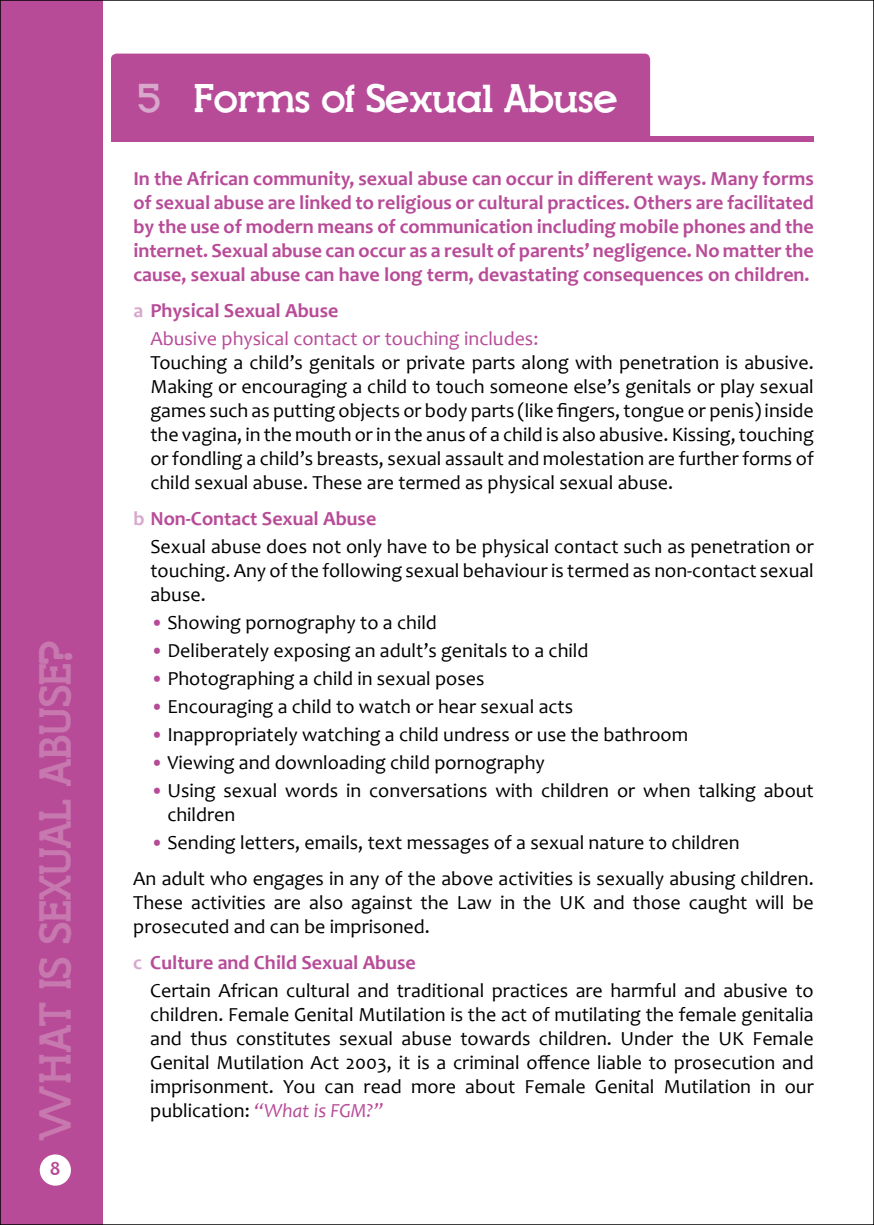
<style>
.page{position:relative;width:874px;height:1225px;background:#fff}
.page>*{position:absolute;margin:0;border:0;box-sizing:border-box;transform-origin:0 0}
.t1{font:44.8px "Top Modern";color:#c778af}
.t2{font:40px "Top Modern";color:#fff}
.t3{font:20px/24px "Candara";color:#000}
.t4{font:700 20px/24px "Candara";color:#b84b98;text-align:justify}
.t5{font:20px/28px "Candara";color:#b84b98}
.s1{color:#d8a8cc}
.s2{font-weight:700;color:#d8a8cc}
.s3{font-weight:700}
.s4{font-weight:700;color:#b84b98}
.s5{color:#b84b98}
.s6{font-style:italic;color:#b84b98}
</style>
<div class="page">
<div style="left:0;top:0;width:102px;height:1225px;background:#b84b98"></div>
<div style="left:40px;top:1154px;width:31px;height:31px;background:#fff;border-radius:50%"></div>
<div style="left:111px;top:54px;width:538px;height:87px;background:#b84b98;border-radius:6px"></div>
<div style="left:111px;top:136px;width:702px;height:5px;background:#b84b98"></div>
<h1 class="t1" style="left:34px;top:1140px;width:501px;rotate:-90deg">WHAT IS SEXUAL ABUSE?</h1>
<p class="t4" style="left:50px;top:1156px;width:12px">8</p>
<h2 class="t2" style="left:136px;top:78px;width:482px"><span class="s1">5</span> Forms of Sexual Abuse</h2>
<p class="t4" style="left:133px;top:166px;width:681px">In the African community, sexual abuse can occur in different ways. Many forms of sexual abuse are linked to religious or cultural practices. Others are facilitated by the use of modern means of communication including mobile phones and the internet. Sexual abuse can occur as a result of parents’ negligence. No matter the cause, sexual abuse can have long term, devastating consequences on children.</p>
<p class="t5" style="left:150px;top:296px;width:389px;text-indent:-17px"><span class="s2">a</span> <span class="s3">Physical Sexual Abuse<br></span>Abusive physical contact or touching includes:</p>
<p class="t3" style="left:150px;top:350px;width:664px;text-align:justify">Touching a child’s genitals or private parts along with penetration is abusive.<br>Making or encouraging a child to touch someone else’s genitals or play sexual games such as putting objects or body parts (like fingers, tongue or penis) inside the vagina, in the mouth or in the anus of a child is also abusive. Kissing, touching or fondling a child’s breasts, sexual assault and molestation are further forms of child sexual abuse. These are termed as physical sexual abuse.</p>
<p class="t3" style="left:150px;top:504px;width:664px;line-height:28px;text-indent:-17px"><span class="s2">b</span> <span class="s4">Non-Contact Sexual Abuse<br></span>Sexual abuse does not only have to be physical contact such as penetration or</p>
<p class="t3" style="left:150px;top:558px;width:664px">touching. Any of the following sexual behaviour is termed as non-contact sexual abuse.</p>
<p class="t3" style="left:150px;top:610px;width:288px"><span class="s5">•</span> Showing pornography to a child</p>
<p class="t3" style="left:150px;top:638px;width:439px"><span class="s5">•</span> Deliberately exposing an adult’s genitals to a child</p>
<p class="t3" style="left:150px;top:666px;width:335px"><span class="s5">•</span> Photographing a child in sexual poses</p>
<p class="t3" style="left:150px;top:694px;width:424px"><span class="s5">•</span> Encouraging a child to watch or hear sexual acts</p>
<p class="t3" style="left:150px;top:722px;width:539px"><span class="s5">•</span> Inappropriately watching a child undress or use the bathroom</p>
<p class="t3" style="left:150px;top:750px;width:396px"><span class="s5">•</span> Viewing and downloading child pornography</p>
<p class="t3" style="left:167px;top:778px;width:647px;text-indent:-17px"><span class="s5">•</span> Using sexual words in conversations with children or when talking about children</p>
<p class="t3" style="left:133px;top:824px;width:681px;line-height:36px;text-indent:17px"><span class="s5">•</span> Sending letters, emails, text messages of a sexual nature to children<br>An adult who engages in any of the above activities is sexually abusing children.</p>
<p class="t3" style="left:133px;top:890px;width:681px">These activities are also against the Law in the UK and those caught will be prosecuted and can be imprisoned.</p>
<p class="t3" style="left:150px;top:948px;width:664px;line-height:28px;text-indent:-17px"><span class="s2">c</span> <span class="s4">Culture and Child Sexual Abuse<br></span>Certain African cultural and traditional practices are harmful and abusive to</p>
<p class="t3" style="left:150px;top:1002px;width:664px;text-align:justify">children. Female Genital Mutilation is the act of mutilating the female genitalia and thus constitutes sexual abuse towards children. Under the UK Female Genital Mutilation Act 2003, it is a criminal offence liable to prosecution and imprisonment. You can read more about Female Genital Mutilation in our publication: <span class="s6">“What is FGM?”</span></p>
</div>
